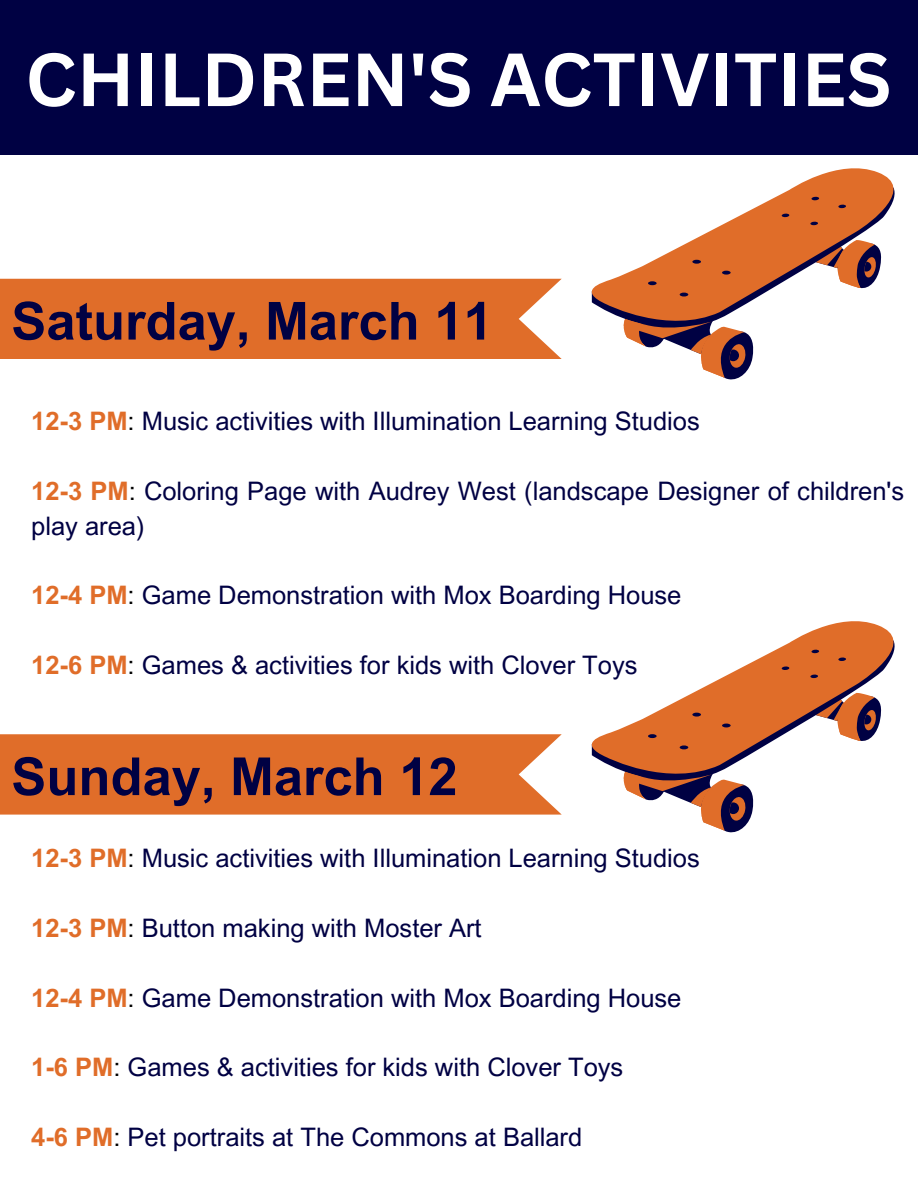
<style>
.page{position:relative;width:918px;height:1188px;background:#fff}
.page>*{position:absolute;margin:0;border:0;box-sizing:border-box;transform-origin:0 0}
.t1{font:700 73.5px "Canva Sans";color:#fff}
.t2{font:700 52.5px "Arial MT Pro";color:#000143}
.t3{font:25.5px/34.8px "Arial MT Pro";color:#000143}
.s1{font-weight:700;color:#e06d29}
.s2{color:#000}
</style>
<div class="page">
<div style="left:0;top:0;width:918px;height:155px;background:#000143"></div>
<div style="left:0;top:279px;width:562px;height:80px;background:#e06d29"></div>
<svg style="left:591px;top:168px;width:304px;height:161px"></svg>
<svg style="left:624px;top:197px;width:258px;height:183px"></svg>
<div style="left:0;top:734px;width:562px;height:81px;background:#e06d29"></div>
<svg style="left:591px;top:621px;width:304px;height:161px"></svg>
<svg style="left:624px;top:650px;width:258px;height:183px"></svg>
<h1 class="t1" style="left:25px;top:28px;width:868px">CHILDREN'S ACTIVITIES</h1>
<h2 class="t2" style="left:11px;top:301px;width:483px">Saturday, March 11</h2>
<p class="t3" style="left:31px;top:407px;width:670px"><span class="s1">12-3 PM</span><span class="s2">:</span> Music activities with Illumination Learning Studios</p>
<p class="t3" style="left:31px;top:477px;width:874px"><span class="s1">12-3 PM</span><span class="s2">:</span> Coloring Page with Audrey West (landscape Designer of children's play area)</p>
<p class="t3" style="left:31px;top:581px;width:652px"><span class="s1">12-4 PM</span><span class="s2">:</span> Game Demonstration with Mox Boarding House</p>
<p class="t3" style="left:31px;top:651px;width:608px"><span class="s1">12-6 PM</span><span class="s2">:</span> Games &amp; activities for kids with Clover Toys</p>
<h2 class="t2" style="left:11px;top:757px;width:448px">Sunday, March 12</h2>
<p class="t3" style="left:31px;top:844px;width:670px"><span class="s1">12-3 PM</span><span class="s2">:</span> Music activities with Illumination Learning Studios</p>
<p class="t3" style="left:31px;top:914px;width:452px"><span class="s1">12-3 PM</span><span class="s2">:</span> Button making with Moster Art</p>
<p class="t3" style="left:31px;top:984px;width:652px"><span class="s1">12-4 PM</span><span class="s2">:</span> Game Demonstration with Mox Boarding House</p>
<p class="t3" style="left:31px;top:1053px;width:594px"><span class="s1">1-6 PM</span><span class="s2">:</span> Games &amp; activities for kids with Clover Toys</p>
<p class="t3" style="left:31px;top:1123px;width:553px"><span class="s1">4-6 PM</span><span class="s2">:</span> Pet portraits at The Commons at Ballard</p>
</div>
